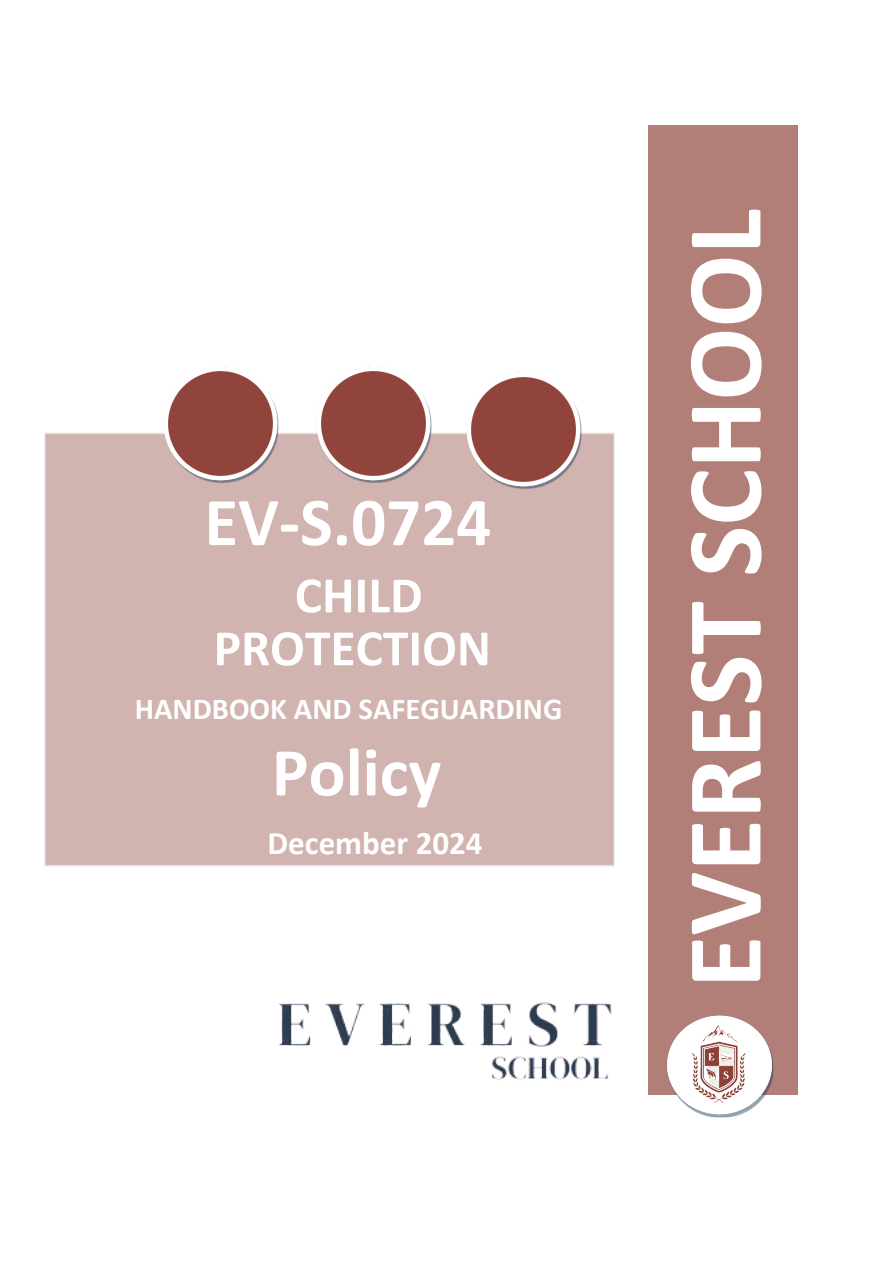
<style>
.page{position:relative;width:894px;height:1264px;background:#fff}
.page>*{position:absolute;margin:0;border:0;box-sizing:border-box;transform-origin:0 0}
.t1{font:700 108px "Calibri";color:#fff}
.t2{font:700 69px "Calibri";color:#fff}
.t3{font:700 51.45px/52.8px "Calibri";color:#fff;text-align:center}
.t4{font:700 33px "Calibri";color:#fff}
.t5{font:700 30.45px "Calibri";color:#fff}
</style>
<div class="page">
<div style="left:648px;top:125px;width:149px;height:969px;background:#b27e78"></div>
<div style="left:44px;top:432px;width:571px;height:435px;background:#d1b3af"></div>
<img style="left:659px;top:1028px;width:120px;height:90px">
<img style="left:459px;top:372px;width:128px;height:121px">
<img style="left:309px;top:366px;width:128px;height:121px">
<img style="left:156px;top:366px;width:128px;height:121px">
<img style="left:684px;top:1015px;width:73px;height:87px">
<img style="left:278px;top:1002px;width:334px;height:44px">
<img style="left:488px;top:1044px;width:124px;height:36px">
<p class="t2" style="left:204px;top:493px;width:288px">EV-S.0724</p>
<h2 class="t3" style="left:213px;top:573px;width:279px">CHILD<br>PROTECTION</h2>
<h5 class="t5" style="left:135px;top:696px;width:429px">HANDBOOK AND SAFEGUARDING</h5>
<h4 class="t2" style="left:272px;top:743px;width:171px">Policy</h4>
<p class="t4" style="left:267px;top:829px;width:216px">December 2024</p>
<p class="t1" style="left:679px;top:988px;width:780px;rotate:-90deg">EVEREST SCHOOL</p>
</div>
